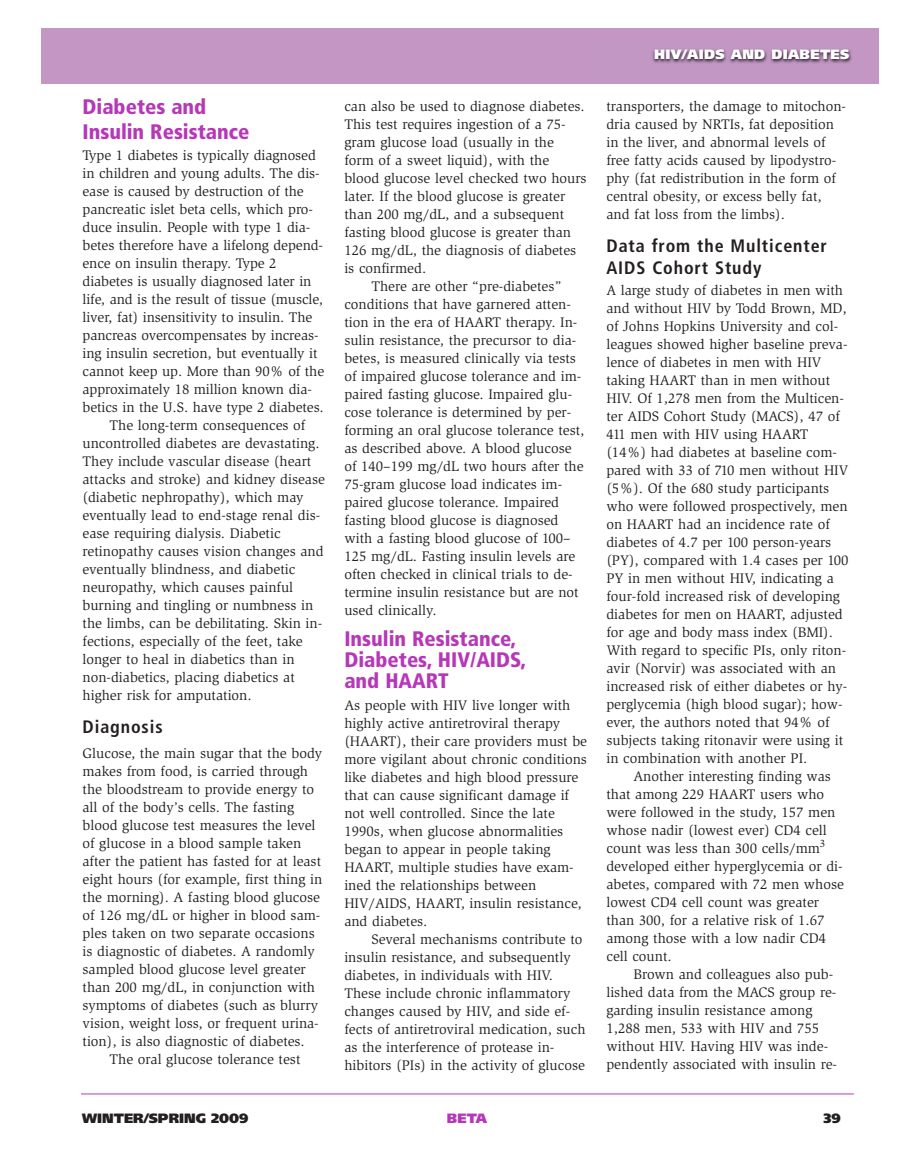
<style>
.page{position:relative;width:905px;height:1175px;background:#fff}
.page>*{position:absolute;margin:0;border:0;box-sizing:border-box;transform-origin:0 0}
.t1{font:900 condensed 21px/21px "Frutiger";color:#b737b9}
.t2{font:700 condensed 18px/21.6px "Frutiger";letter-spacing:.05em;color:#231f20}
.t3{font:14.25px/18px "Slimbach";color:#231f20}
.t4{font:900 13.5px "Frutiger";color:#231f20}
.t5{font:900 13.5px "Frutiger";letter-spacing:.025em;color:#fff}
.t6{font:900 13.5px "Frutiger";color:#b737b9}
</style>
<div class="page">
<hr style="left:81px;top:1093px;width:772px;height:1px;background:#b737b9">
<div style="left:41px;top:29px;width:837px;height:55px;background:#c396c4"></div>
<img style="left:652px;top:49px;width:200px;height:14px">
<h1 class="t1" style="left:82px;top:96px;width:168px;line-height:24.8px">Diabetes and<br>Insulin Resistance</h1>
<p class="t3" style="left:82px;top:147px;width:235px">Type 1 diabetes is typically diagnosed</p>
<p class="t3" style="left:82px;top:165px;width:239px">in children and young adults. The dis-</p>
<p class="t3" style="left:82px;top:183px;width:223px">ease is caused by destruction of the</p>
<p class="t3" style="left:82px;top:201px;width:232px">pancreatic islet beta cells, which pro-</p>
<p class="t3" style="left:82px;top:219px;width:229px">duce insulin. People with type 1 dia-</p>
<p class="t3" style="left:82px;top:237px;width:242px">betes therefore have a lifelong depend-</p>
<p class="t3" style="left:82px;top:255px;width:195px">ence on insulin therapy. Type 2</p>
<p class="t3" style="left:83px;top:273px;width:230px">diabetes is usually diagnosed later in</p>
<p class="t3" style="left:83px;top:291px;width:242px">life, and is the result of tissue (muscle,</p>
<p class="t3" style="left:83px;top:309px;width:231px">liver, fat) insensitivity to insulin. The</p>
<p class="t3" style="left:83px;top:327px;width:237px">pancreas overcompensates by increas-</p>
<p class="t3" style="left:83px;top:345px;width:236px">ing insulin secretion, but eventually it</p>
<p class="t3" style="left:83px;top:363px;width:243px">cannot keep up. More than 90% of the</p>
<p class="t3" style="left:83px;top:381px;width:231px">approximately 18 million known dia-</p>
<p class="t3" style="left:83px;top:399px;width:242px">betics in the U.S. have type 2 diabetes.</p>
<p class="t3" style="left:110px;top:417px;width:197px">The long-term consequences of</p>
<p class="t3" style="left:82px;top:435px;width:238px">uncontrolled diabetes are devastating.</p>
<p class="t3" style="left:82px;top:453px;width:230px">They include vascular disease (heart</p>
<p class="t3" style="left:82px;top:471px;width:244px">attacks and stroke) and kidney disease</p>
<p class="t3" style="left:82px;top:489px;width:222px">(diabetic nephropathy), which may</p>
<p class="t3" style="left:82px;top:507px;width:239px">eventually lead to end-stage renal dis-</p>
<p class="t3" style="left:82px;top:525px;width:199px">ease requiring dialysis. Diabetic</p>
<p class="t3" style="left:82px;top:543px;width:242px">retinopathy causes vision changes and</p>
<p class="t3" style="left:82px;top:561px;width:214px">eventually blindness, and diabetic</p>
<p class="t3" style="left:82px;top:579px;width:212px">neuropathy, which causes painful</p>
<p class="t3" style="left:82px;top:597px;width:232px">burning and tingling or numbness in</p>
<p class="t3" style="left:82px;top:615px;width:241px">the limbs, can be debilitating. Skin in-</p>
<p class="t3" style="left:82px;top:633px;width:222px">fections, especially of the feet, take</p>
<p class="t3" style="left:82px;top:651px;width:213px">longer to heal in diabetics than in</p>
<p class="t3" style="left:82px;top:669px;width:214px">non-diabetics, placing diabetics at</p>
<p class="t3" style="left:82px;top:687px;width:171px">higher risk for amputation.</p>
<p class="t2" style="left:82px;top:717px;width:82px">Diagnosis</p>
<p class="t3" style="left:82px;top:745px;width:241px">Glucose, the main sugar that the body</p>
<p class="t3" style="left:82px;top:763px;width:227px">makes from food, is carried through</p>
<p class="t3" style="left:82px;top:781px;width:233px">the bloodstream to provide energy to</p>
<p class="t3" style="left:83px;top:799px;width:213px">all of the body’s cells. The fasting</p>
<p class="t3" style="left:83px;top:817px;width:234px">blood glucose test measures the level</p>
<p class="t3" style="left:83px;top:835px;width:220px">of glucose in a blood sample taken</p>
<p class="t3" style="left:83px;top:853px;width:240px">after the patient has fasted for at least</p>
<p class="t3" style="left:83px;top:871px;width:241px">eight hours (for example, first thing in</p>
<p class="t3" style="left:83px;top:889px;width:239px">the morning). A fasting blood glucose</p>
<p class="t3" style="left:83px;top:907px;width:239px">of 126 mg/dL or higher in blood sam-</p>
<p class="t3" style="left:83px;top:925px;width:234px">ples taken on two separate occasions</p>
<p class="t3" style="left:83px;top:943px;width:234px">is diagnostic of diabetes. A randomly</p>
<p class="t3" style="left:83px;top:961px;width:225px">sampled blood glucose level greater</p>
<p class="t3" style="left:83px;top:979px;width:234px">than 200 mg/dL, in conjunction with</p>
<p class="t3" style="left:83px;top:997px;width:237px">symptoms of diabetes (such as blurry</p>
<p class="t3" style="left:83px;top:1015px;width:238px">vision, weight loss, or frequent urina-</p>
<p class="t3" style="left:83px;top:1033px;width:224px">tion), is also diagnostic of diabetes.</p>
<p class="t3" style="left:110px;top:1051px;width:192px">The oral glucose tolerance test</p>
<p class="t3" style="left:344px;top:98px;width:242px">can also be used to diagnose diabetes.</p>
<p class="t3" style="left:344px;top:116px;width:223px">This test requires ingestion of a 75-</p>
<p class="t3" style="left:344px;top:134px;width:211px">gram glucose load (usually in the</p>
<p class="t3" style="left:344px;top:152px;width:206px">form of a sweet liquid), with the</p>
<p class="t3" style="left:344px;top:170px;width:243px">blood glucose level checked two hours</p>
<p class="t3" style="left:344px;top:188px;width:222px">later. If the blood glucose is greater</p>
<p class="t3" style="left:344px;top:206px;width:221px">than 200 mg/dL, and a subsequent</p>
<p class="t3" style="left:344px;top:224px;width:228px">fasting blood glucose is greater than</p>
<p class="t3" style="left:344px;top:242px;width:233px">126 mg/dL, the diagnosis of diabetes</p>
<p class="t3" style="left:344px;top:260px;width:83px">is confirmed.</p>
<p class="t3" style="left:371px;top:278px;width:191px">There are other “pre-diabetes”</p>
<p class="t3" style="left:344px;top:296px;width:228px">conditions that have garnered atten-</p>
<p class="t3" style="left:344px;top:314px;width:234px">tion in the era of HAART therapy. In-</p>
<p class="t3" style="left:344px;top:332px;width:233px">sulin resistance, the precursor to dia-</p>
<p class="t3" style="left:344px;top:350px;width:233px">betes, is measured clinically via tests</p>
<p class="t3" style="left:344px;top:368px;width:238px">of impaired glucose tolerance and im-</p>
<p class="t3" style="left:344px;top:386px;width:229px">paired fasting glucose. Impaired glu-</p>
<p class="t3" style="left:344px;top:404px;width:228px">cose tolerance is determined by per-</p>
<p class="t3" style="left:344px;top:422px;width:241px">forming an oral glucose tolerance test,</p>
<p class="t3" style="left:344px;top:440px;width:229px">as described above. A blood glucose</p>
<p class="t3" style="left:344px;top:458px;width:241px">of 140–199 mg/dL two hours after the</p>
<p class="t3" style="left:344px;top:476px;width:219px">75-gram glucose load indicates im-</p>
<p class="t3" style="left:344px;top:494px;width:216px">paired glucose tolerance. Impaired</p>
<p class="t3" style="left:344px;top:512px;width:216px">fasting blood glucose is diagnosed</p>
<p class="t3" style="left:344px;top:530px;width:228px">with a fasting blood glucose of 100–</p>
<p class="t3" style="left:344px;top:548px;width:232px">125 mg/dL. Fasting insulin levels are</p>
<p class="t3" style="left:344px;top:566px;width:230px">often checked in clinical trials to de-</p>
<p class="t3" style="left:344px;top:584px;width:236px">termine insulin resistance but are not</p>
<p class="t3" style="left:344px;top:602px;width:94px">used clinically.</p>
<h1 class="t1" style="left:344px;top:630px;width:183px">Insulin Resistance,<br>Diabetes, HIV/AIDS, and HAART</h1>
<p class="t3" style="left:344px;top:697px;width:244px">As people with HIV live longer with highly active antiretroviral therapy (HAART), their care providers must be more vigilant about chronic conditions like diabetes and high blood pressure that can cause significant damage if not well controlled. Since the late 1990s, when glucose abnormalities began to appear in people taking HAART, multiple studies have exam&shy;ined the relationships between HIV/AIDS, HAART, insulin resistance, and diabetes.</p>
<p class="t3" style="left:344px;top:931px;width:243px;text-indent:27px">Several mechanisms contribute to insulin resistance, and subsequently diabetes, in individuals with HIV.<br>These include chronic inflammatory changes caused by HIV, and side ef&shy;fects of antiretroviral medication, such as the interference of protease in&shy;hibitors (PIs) in the activity of glucose</p>
<p class="t5" style="left:654px;top:49px;width:197px">HIV/AIDS AND DIABETES</p>
<p class="t3" style="left:606px;top:98px;width:241px">transporters, the damage to mitochon&shy;dria caused by NRTIs, fat deposition in the liver, and abnormal levels of free fatty acids caused by lipodystro&shy;phy (fat redistribution in the form of central obesity, or excess belly fat, and fat loss from the limbs).</p>
<p class="t2" style="left:606px;top:236px;width:222px">Data from the Multicenter<br>AIDS Cohort Study</p>
<p class="t3" style="left:606px;top:282px;width:244px">A large study of diabetes in men with and without HIV by Todd Brown, MD, of Johns Hopkins University and col&shy;leagues showed higher baseline preva&shy;lence of diabetes in men with HIV taking HAART than in men without HIV. Of 1,278 men from the Multicen&shy;ter AIDS Cohort Study (MACS), 47 of 411 men with HIV using HAART (14%) had diabetes at baseline com&shy;pared with 33 of 710 men without HIV (5%). Of the 680 study participants who were followed prospectively, men on HAART had an incidence rate of diabetes of 4.7 per 100 person-years (PY), compared with 1.4 cases per 100<br>PY in men without HIV, indicating a four-fold increased risk of developing diabetes for men on HAART, adjusted for age and body mass index (BMI).<br>With regard to specific PIs, only riton&shy;avir (Norvir) was associated with an increased risk of either diabetes or hy&shy;perglycemia (high blood sugar); how&shy;ever, the authors noted that 94% of subjects taking ritonavir were using it in combination with another PI.</p>
<p class="t3" style="left:606px;top:768px;width:239px;text-indent:27px">Another interesting finding was that among 229 HAART users who were followed in the study, 157 men whose nadir (lowest ever) CD4 cell count was less than 300 cells/mm<sup>3 </sup>developed either hyperglycemia or di&shy;abetes, compared with 72 men whose lowest CD4 cell count was greater than 300, for a relative risk of 1.67 among those with a low nadir CD4 cell count.</p>
<p class="t3" style="left:606px;top:966px;width:232px;text-indent:27px">Brown and colleagues also pub&shy;lished data from the MACS group re&shy;garding insulin resistance among 1,288 men, 533 with HIV and 755 without HIV. Having HIV was inde&shy;pendently associated with insulin re-</p>
<p class="t4" style="left:82px;top:1112px;width:168px">WINTER/SPRING 2009</p>
<p class="t6" style="left:447px;top:1112px;width:42px">BETA</p>
<p class="t4" style="left:823px;top:1112px;width:19px">39</p>
</div>
